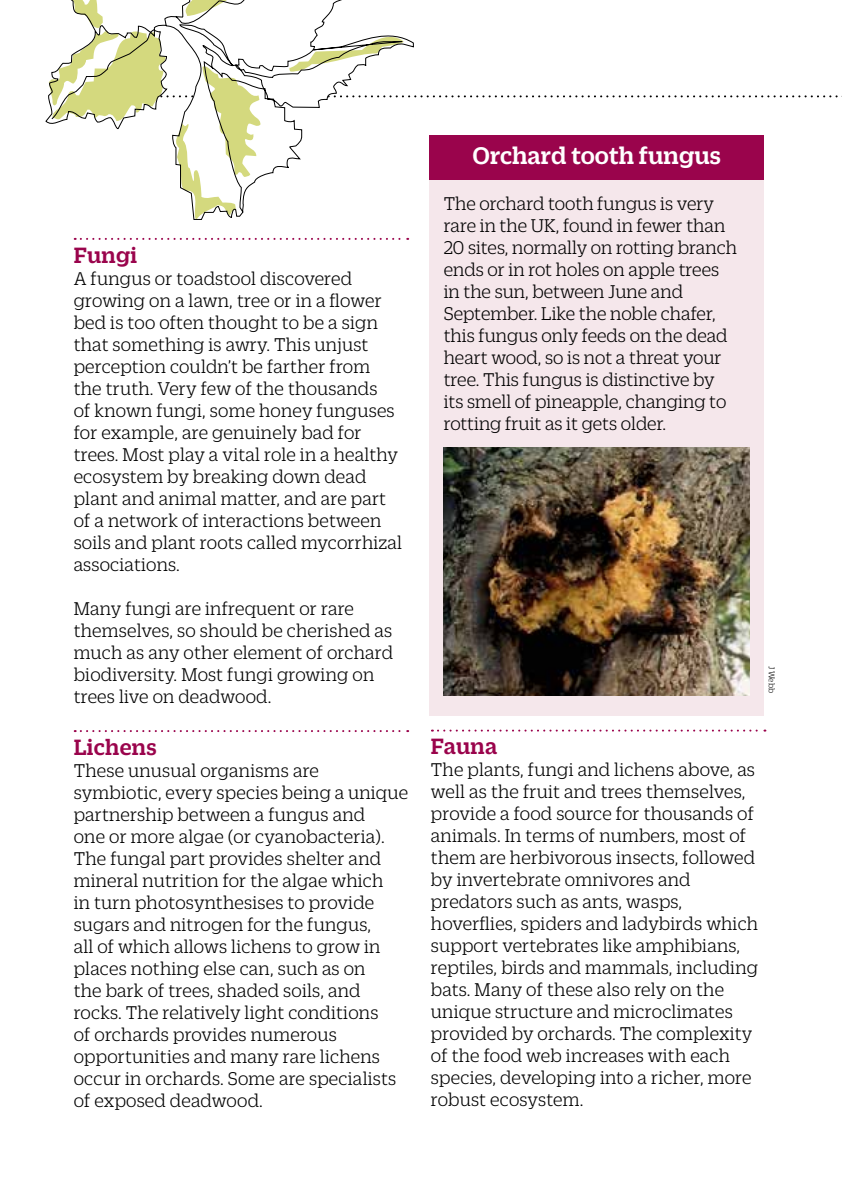
<style>
.page{position:relative;width:842px;height:1191px;background:#fff}
.page>*{position:absolute;margin:0;border:0;box-sizing:border-box;transform-origin:0 0}
.t1{font:500 26px "Duplicate Slab";color:#fff}
.t2{font:500 24px "Duplicate Slab";letter-spacing:.01em;color:#9a044c}
.t3{font:300 20px/22px "Duplicate Slab";letter-spacing:.01em;color:#000}
.t4{font:300 9px "Duplicate Slab";color:#000}
</style>
<div class="page">
<svg style="left:414px;top:95px;width:428px;height:2px"></svg>
<svg style="left:75px;top:238px;width:333px;height:2px"></svg>
<svg style="left:75px;top:730px;width:333px;height:2px"></svg>
<svg style="left:432px;top:729px;width:333px;height:2px"></svg>
<div style="left:429px;top:135px;width:335px;height:580px;background:#f5e7eb"></div>
<div style="left:429px;top:135px;width:335px;height:44px;background:#9a044c"></div>
<img style="left:444px;top:447px;width:306px;height:249px">
<svg style="left:45px;top:0;width:369px;height:220px"></svg>
<p class="t2" style="left:74px;top:239px;width:65px">Fungi</p>
<p class="t3" style="left:74px;top:266px;width:330px">A fungus or toadstool discovered growing on a lawn, tree or in a flower bed is too often thought to be a sign that something is awry. This unjust perception couldn’t be farther from the truth. Very few of the thousands<br>of known fungi, some honey funguses for example, are genuinely bad for trees. Most play a vital role in a healthy ecosystem by breaking down dead plant and animal matter, and are part of a network of interactions between soils and plant roots called mycorrhizal associations.</p>
<p class="t3" style="left:74px;top:596px;width:321px">Many fungi are infrequent or rare themselves, so should be cherished as much as any other element of orchard biodiversity. Most fungi growing on trees live on deadwood.</p>
<p class="t2" style="left:74px;top:731px;width:84px">Lichens</p>
<p class="t3" style="left:74px;top:758px;width:336px">These unusual organisms are symbiotic, every species being a unique partnership between a fungus and<br>one or more algae (or cyanobacteria).<br>The fungal part provides shelter and mineral nutrition for the algae which<br>in turn photosynthesises to provide sugars and nitrogen for the fungus,<br>all of which allows lichens to grow in places nothing else can, such as on<br>the bark of trees, shaded soils, and rocks. The relatively light conditions<br>of orchards provides numerous opportunities and many rare lichens occur in orchards. Some are specialists of exposed deadwood.</p>
<h1 class="t1" style="left:473px;top:138px;width:250px">Orchard tooth fungus</h1>
<p class="t3" style="left:444px;top:191px;width:295px">The orchard tooth fungus is very rare in the UK, found in fewer than 20 sites, normally on rotting branch ends or in rot holes on apple trees in the sun, between June and September. Like the noble chafer, this fungus only feeds on the dead heart wood, so is not a threat your tree. This fungus is distinctive by its smell of pineapple, changing to rotting fruit as it gets older.</p>
<p class="t4" style="left:777px;top:666px;width:28px;rotate:90deg">J Webb</p>
<p class="t2" style="left:431px;top:730px;width:68px">Fauna</p>
<p class="t3" style="left:431px;top:757px;width:329px">The plants, fungi and lichens above, as well as the fruit and trees themselves, provide a food source for thousands of animals. In terms of numbers, most of them are herbivorous insects, followed by invertebrate omnivores and predators such as ants, wasps, hoverflies, spiders and ladybirds which support vertebrates like amphibians, reptiles, birds and mammals, including bats. Many of these also rely on the unique structure and microclimates provided by orchards. The complexity of the food web increases with each species, developing into a richer, more robust ecosystem.</p>
</div>
